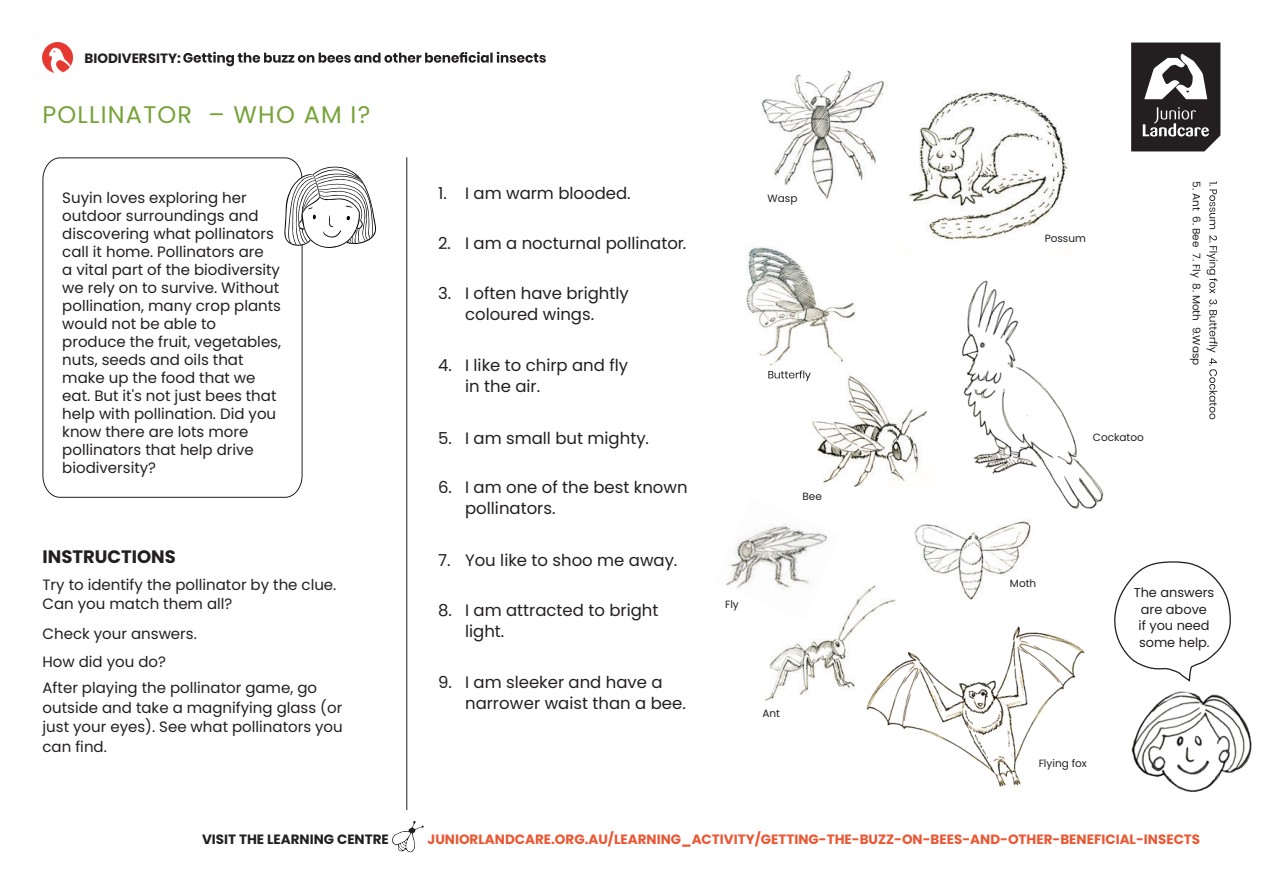
<style>
.page{position:relative;width:1263px;height:893px;background:#fff}
.page>*{position:absolute;margin:0;border:0;box-sizing:border-box;transform-origin:0 0}
.t1{font:24px "Poppins";letter-spacing:.05em;color:#75a338}
.t2{font:700 18px "Poppins";color:#231f20}
.t3{font:16.5px/21px "Poppins";color:#231f20}
.t4{font:15px/18px "Poppins";color:#231f20}
.t5{font:700 13.5px "Poppins";color:#ea5733}
.t6{font:700 13.5px "Poppins";color:#231f20}
.t7{font:12.9px/16.8px "Poppins";color:#231f20;text-align:center}
.t8{font:10.5px "Poppins";color:#231f20}
</style>
<div class="page">
<img style="left:866px;top:626px;width:219px;height:161px">
<img style="left:1131px;top:691px;width:121px;height:101px">
<svg style="left:1131px;top:43px;width:89px;height:108px"></svg>
<svg style="left:183px;top:52px;width:363px;height:14px"></svg>
<hr style="left:406px;top:157px;width:1px;height:653px;background:#231f20">
<svg style="left:392px;top:821px;width:32px;height:31px"></svg>
<svg style="left:42px;top:157px;width:261px;height:341px"></svg>
<img style="left:43px;top:43px;width:30px;height:30px">
<svg style="left:1206px;top:181px;width:11px;height:238px"></svg>
<svg style="left:1114px;top:561px;width:117px;height:121px"></svg>
<img style="left:765px;top:585px;width:133px;height:118px">
<img style="left:909px;top:90px;width:159px;height:150px">
<img style="left:806px;top:375px;width:121px;height:112px">
<img style="left:962px;top:280px;width:142px;height:229px">
<img style="left:746px;top:247px;width:109px;height:119px">
<img style="left:897px;top:502px;width:152px;height:105px">
<img style="left:726px;top:524px;width:114px;height:97px">
<img style="left:762px;top:70px;width:122px;height:129px">
<svg style="left:768px;top:370px;width:43px;height:11px"></svg>
<svg style="left:284px;top:166px;width:93px;height:82px"></svg>
<p class="t6" style="left:85px;top:50px;width:98px">BIODIVERSITY:</p>
<h1 class="t1" style="left:43px;top:101px;width:329px">POLLINATOR – WHO AM I?</h1>
<p class="t4" style="left:62px;top:189px;width:220px">Suyin loves exploring her outdoor surroundings and discovering what pollinators call it home. Pollinators are<br>a vital part of the biodiversity we rely on to survive. Without pollination, many crop plants would not be able to produce the fruit, vegetables, nuts, seeds and oils that make up the food that we eat. But it's not just bees that help with pollination. Did you know there are lots more pollinators that help drive biodiversity?</p>
<p class="t8" style="left:1203px;top:181px;width:185px;rotate:90deg">5. Ant 6. Bee 7. Fly 8. Moth 9.Wasp</p>
<p class="t3" style="left:438px;top:182px;width:194px">1. I am warm blooded.</p>
<p class="t3" style="left:438px;top:233px;width:250px">2. I am a nocturnal pollinator.</p>
<p class="t3" style="left:438px;top:283px;width:192px;text-align:center">3. I often have brightly coloured wings.</p>
<p class="t3" style="left:465px;top:355px;width:165px;text-indent:-27px">4. I like to chirp and fly in the air.</p>
<p class="t3" style="left:438px;top:428px;width:212px">5. I am small but mighty.</p>
<p class="t3" style="left:465px;top:477px;width:224px;text-indent:-27px">6. I am one of the best known pollinators.</p>
<p class="t3" style="left:438px;top:550px;width:241px">7. You like to shoo me away.</p>
<p class="t3" style="left:465px;top:600px;width:195px;text-indent:-27px">8. I am attracted to bright light.</p>
<p class="t3" style="left:465px;top:671px;width:222px;text-indent:-27px">9. I am sleeker and have a narrower waist than a bee.</p>
<p class="t8" style="left:767px;top:193px;width:31px">Wasp</p>
<p class="t8" style="left:1045px;top:232px;width:43px">Possum</p>
<p class="t8" style="left:1093px;top:431px;width:52px">Cockatoo</p>
<p class="t8" style="left:802px;top:490px;width:21px">Bee</p>
<p class="t2" style="left:43px;top:546px;width:135px">INSTRUCTIONS</p>
<p class="t4" style="left:43px;top:575px;width:295px;line-height:19.5px">Try to identify the pollinator by the clue.<br>Can you match them all?</p>
<p class="t4" style="left:43px;top:619px;width:156px;line-height:28px">Check your answers.<br>How did you do?</p>
<p class="t4" style="left:43px;top:678px;width:302px;line-height:19.5px">After playing the pollinator game, go outside and take a magnifying glass (or just your eyes). See what pollinators you can find.</p>
<p class="t8" style="left:1010px;top:577px;width:28px">Moth</p>
<p class="t7" style="left:1134px;top:584px;width:82px">The answers are above<br>if you need some help.</p>
<p class="t8" style="left:725px;top:598px;width:15px">Fly</p>
<p class="t8" style="left:762px;top:707px;width:19px">Ant</p>
<p class="t6" style="left:202px;top:831px;width:188px">VISIT THE LEARNING CENTRE</p>
<p class="t8" style="left:1039px;top:757px;width:50px">Flying fox</p>
<p class="t5" style="left:428px;top:831px;width:774px">JUNIORLANDCARE.ORG.AU/LEARNING_ACTIVITY/GETTING-THE-BUZZ-ON-BEES-AND-OTHER-BENEFICIAL-INSECTS</p>
</div>
